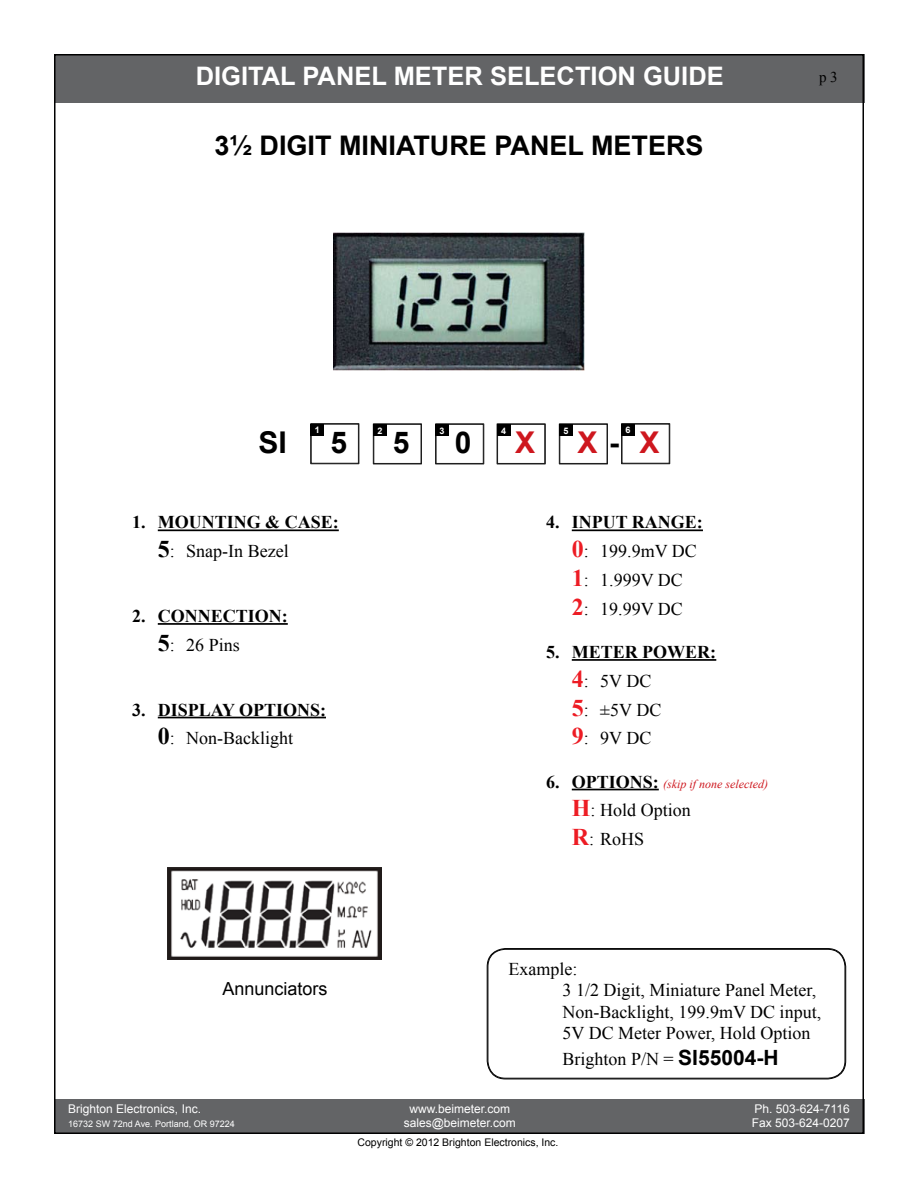
<style>
.page{position:relative;width:918px;height:1188px;background:#fff}
.page>*{position:absolute;margin:0;border:0;box-sizing:border-box;transform-origin:0 0}
.t1{font:700 30px "Arial";color:#000}
.t2{font:700 30px "Arial";color:#ce171e}
.t3{font:700 27px "Arial";color:#000}
.t4{font:700 25.5px "Arial";color:#fff}
.t5{font:18px/28.8px "Times New Roman";color:#000}
.t6{font:700 18px/28.8px "Times New Roman";color:#000}
.t7{font:18px "Arial";color:#000}
.t8{font:15px "Times New Roman";color:#000}
.t9{font:12px "Arial";color:#fff}
.t10{font:italic 12px "Times New Roman";color:#ce171e}
.t11{font:10.5px "Arial";color:#000}
.t12{font:9px "Arial";color:#fff}
.t13{font:700 9px "Arial";color:#fff}
.s1{color:#000}
.s2{font-size:24px}
.s3{font-weight:400}
.s4{font-weight:700}
.s5{font-weight:700;font-size:24px;color:#ed1c24}
.s6{font-weight:700;font-style:normal;font-size:18px;color:#000}
.s7{font-family:"Arial";font-weight:700;font-size:21px}
</style>
<div class="page">
<div style="left:55px;top:54px;width:810px;height:48px;background:#636466"></div>
<div style="left:55px;top:1100px;width:810px;height:34px;background:#636466"></div>
<div style="left:311px;top:423px;width:48px;height:41px;border:1px solid #000"></div>
<div style="left:311px;top:424px;width:13px;height:12px;background:#000"></div>
<div style="left:373px;top:424px;width:49px;height:40px;border:1px solid #000"></div>
<div style="left:374px;top:424px;width:47px;height:40px;border:1px solid #000"></div>
<div style="left:374px;top:424px;width:13px;height:12px;background:#000"></div>
<div style="left:435px;top:424px;width:49px;height:40px;border:1px solid #000"></div>
<div style="left:436px;top:424px;width:47px;height:40px;border:1px solid #000"></div>
<div style="left:436px;top:424px;width:13px;height:12px;background:#000"></div>
<div style="left:497px;top:424px;width:48px;height:40px;border:1px solid #000"></div>
<div style="left:497px;top:424px;width:13px;height:12px;background:#000"></div>
<div style="left:559px;top:424px;width:49px;height:40px;border:1px solid #000"></div>
<div style="left:560px;top:424px;width:47px;height:40px;border:1px solid #000"></div>
<div style="left:560px;top:424px;width:13px;height:12px;background:#000"></div>
<hr style="left:158px;top:529px;width:181px;height:2px;background:#000">
<hr style="left:158px;top:623px;width:130px;height:2px;background:#000">
<hr style="left:158px;top:717px;width:168px;height:1px;background:#000">
<hr style="left:572px;top:529px;width:131px;height:2px;background:#000">
<hr style="left:572px;top:659px;width:144px;height:2px;background:#000">
<hr style="left:572px;top:789px;width:87px;height:1px;background:#000">
<svg style="left:487px;top:948px;width:359px;height:132px"></svg>
<div style="left:488px;top:949px;width:357px;height:129px;border:1px solid #000;border-radius:18px"></div>
<div style="left:621px;top:423px;width:49px;height:41px;border:1px solid #000"></div>
<div style="left:622px;top:424px;width:13px;height:12px;background:#000"></div>
<img style="left:333px;top:233px;width:252px;height:138px">
<img style="left:168px;top:868px;width:213px;height:92px">
<h3 class="t4" style="left:196px;top:58px;width:530px">DIGITAL PANEL METER SELECTION GUIDE</h3>
<h2 class="t3" style="left:214px;top:126px;width:491px">3½ DIGIT MINIATURE PANEL METERS</h2>
<p class="t8" style="left:819px;top:67px;width:20px">p3</p>
<p class="t13" style="left:626px;top:424px;width:7px">6</p>
<p class="t13" style="left:315px;top:424px;width:7px">1</p>
<p class="t13" style="left:377px;top:424px;width:7px">2</p>
<p class="t13" style="left:440px;top:424px;width:7px">3</p>
<p class="t13" style="left:501px;top:424px;width:7px">4</p>
<p class="t13" style="left:563px;top:424px;width:7px">5</p>
<h1 class="t1" style="left:259px;top:422px;width:30px">SI</h1>
<h1 class="t1" style="left:331px;top:422px;width:18px">5</h1>
<h1 class="t1" style="left:393px;top:422px;width:18px">5</h1>
<h1 class="t1" style="left:455px;top:422px;width:18px">0</h1>
<h1 class="t2" style="left:515px;top:422px;width:22px">X</h1>
<h1 class="t2" style="left:577px;top:422px;width:84px">X <span class="s1">-</span> X</h1>
<p class="t6" style="left:158px;top:507px;width:182px;text-indent:-26px">1. MOUNTING &amp; CASE:<br><span class="s2">5</span><span class="s3">: Snap-In Bezel</span></p>
<p class="t6" style="left:158px;top:601px;width:131px;text-indent:-26px">2. CONNECTION:<br><span class="s2">5</span><span class="s3">: 26 Pins</span></p>
<p class="t6" style="left:132px;top:695px;width:195px;text-align:center">3. DISPLAY OPTIONS:<br><span class="s2">0</span><span class="s3">: Non-Backlight</span></p>
<p class="t5" style="left:572px;top:507px;width:133px;text-indent:-26px"><span class="s4">4. INPUT RANGE:<br></span><span class="s5">0</span>: 199.9mV DC<br><span class="s5">1</span>: 1.999V DC<br><span class="s5">2</span>: 19.99V DC</p>
<p class="t5" style="left:572px;top:637px;width:146px;text-indent:-26px"><span class="s4">5. METER POWER:<br></span><span class="s5">4</span>: 5V DC<br><span class="s5">5</span>: ±5V DC<br><span class="s5">9</span>: 9V DC</p>
<p class="t10" style="left:546px;top:775px;width:223px"><span class="s6">6. OPTIONS:</span> (skip if none selected)</p>
<p class="t5" style="left:572px;top:795px;width:120px"><span class="s5">H</span>: Hold Option<br><span class="s5">R</span>: RoHS</p>
<p class="t7" style="left:222px;top:976px;width:107px">Annunciators</p>
<p class="t5" style="left:563px;top:957px;width:260px;line-height:21.6px;text-indent:-54px">Example:<br>3 1/2 Digit, Miniature Panel Meter,<br>Non-Backlight, 199.9mV DC input,<br>5V DC Meter Power, Hold Option</p>
<p class="t5" style="left:563px;top:1044px;width:218px">Brighton P/N = <span class="s7">SI55004-H</span></p>
<p class="t9" style="left:68px;top:1100px;width:134px">Brighton Electronics, Inc.</p>
<p class="t9" style="left:409px;top:1100px;width:102px">www.beimeter.com</p>
<p class="t9" style="left:755px;top:1100px;width:97px">Ph. 503-624-7116</p>
<p class="t12" style="left:68px;top:1118px;width:168px">16732 SW 72nd Ave. Portland, OR 97224</p>
<p class="t9" style="left:404px;top:1115px;width:114px">sales@beimeter.com</p>
<p class="t9" style="left:752px;top:1115px;width:100px">Fax 503-624-0207</p>
<p class="t11" style="left:358px;top:1135px;width:202px">Copyright © 2012 Brighton Electronics, Inc.</p>
</div>
